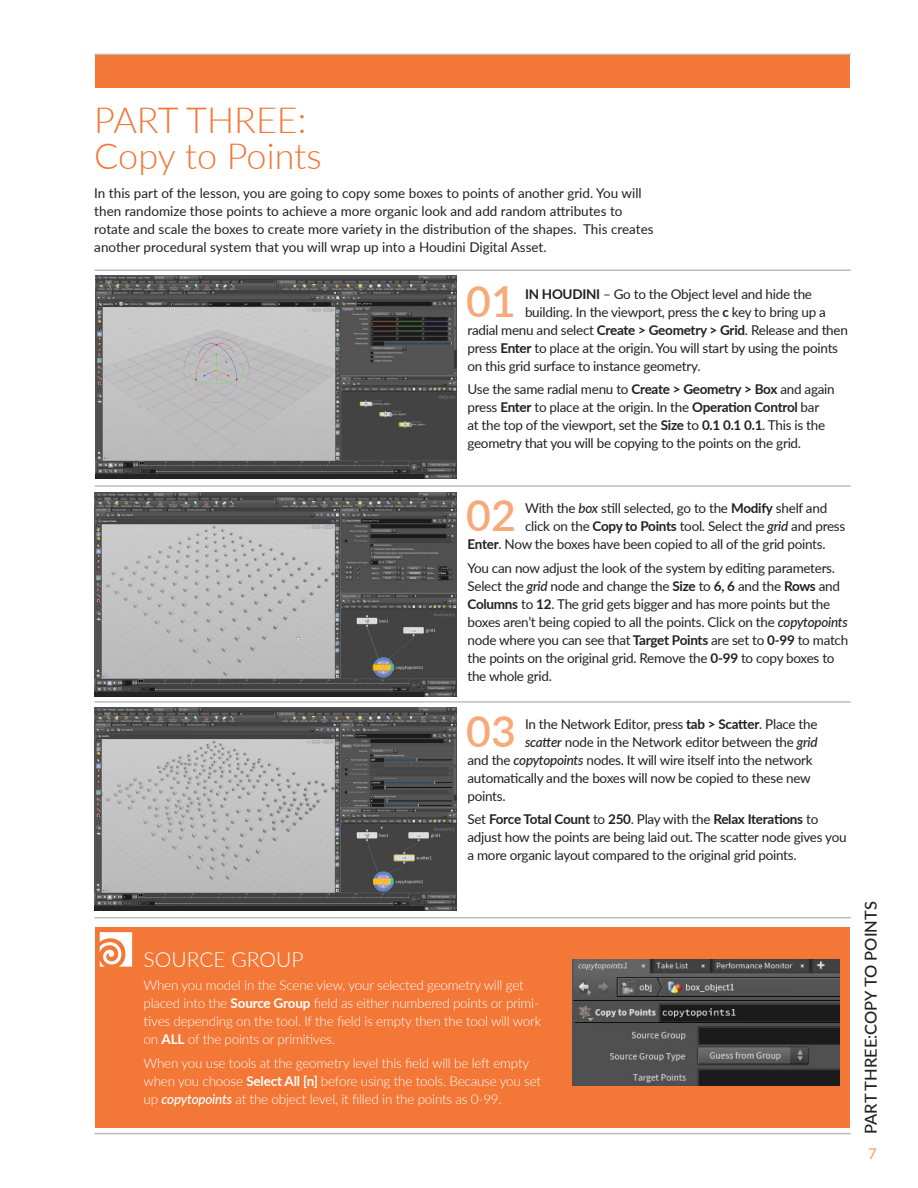
<style>
.page{position:relative;width:918px;height:1188px;background:#fff}
.page>*{position:absolute;margin:0;border:0;box-sizing:border-box;transform-origin:0 0}
.Numbered_Steps{font:600 42.75px "Lato";color:#f8a97a}
.Section_Title{font:300 36px/36px "Lato";color:#f37736}
.tip_title{font:300 21px "Lato";color:#fff}
.t1{font:500 16.5px "Lato";color:#231f20}
.t2{font:600 15px "Lato";color:#f8a97a}
.Numbered_Step_Paragr{font:13.5px/18px "Lato";letter-spacing:-.02em;color:#231f20}
.Numbered_Steps-2{font:13.5px "Lato";letter-spacing:-.02em;color:#231f20}
.tip_body{font:300 13.5px/18px "Lato";letter-spacing:-.015em;color:#fff}
.Intro_Text{font:13.5px/18px "Lato";color:#231f20}
.s1{font-weight:700}
.s2{font-weight:500;font-style:italic}
</style>
<div class="page">
<hr style="left:94px;top:1133px;width:757px;height:1px;background:#bcbdc0">
<hr style="left:94px;top:917px;width:757px;height:2px;background:#bcbdc0">
<hr style="left:94px;top:701px;width:757px;height:2px;background:#bcbdc0">
<hr style="left:94px;top:485px;width:757px;height:2px;background:#bcbdc0">
<hr style="left:94px;top:269px;width:757px;height:2px;background:#bcbdc0">
<hr style="left:94px;top:54px;width:757px;height:1px;background:#bcbdc0">
<div style="left:95px;top:56px;width:754px;height:32px;background:#f37736"></div>
<img style="left:95px;top:493px;width:362px;height:203px">
<img style="left:95px;top:707px;width:362px;height:204px">
<img style="left:95px;top:275px;width:362px;height:204px">
<div style="left:95px;top:927px;width:755px;height:201px;background:#f37736"></div>
<svg style="left:100px;top:932px;width:32px;height:35px"></svg>
<img style="left:572px;top:959px;width:267px;height:127px">
<p class="Section_Title" style="left:94px;top:101px;width:229px">PART THREE:<br>Copy to Points</p>
<p class="Intro_Text" style="left:94px;top:183px;width:561px">In this part of the lesson, you are going to copy some boxes to points of another grid. You will then randomize those points to achieve a more organic look and add random attributes to rotate and scale the boxes to create more variety in the distribution of the shapes. This creates another procedural system that you will wrap up into a Houdini Digital Asset.</p>
<p class="Numbered_Steps" style="left:466px;top:270px;width:51px">01</p>
<p class="Numbered_Steps-2" style="left:525px;top:284px;width:289px"><span class="s1">IN HOUDINI</span> – Go to the Object level and hide the</p>
<p class="Numbered_Steps-2" style="left:525px;top:302px;width:302px">building. In the viewport, press the <span class="s1">c</span> key to bring up a</p>
<p class="Numbered_Steps-2" style="left:467px;top:320px;width:382px">radial menu and select <span class="s1">Create &gt; Geometry &gt; Grid</span>. Release and then</p>
<p class="Numbered_Steps-2" style="left:467px;top:338px;width:372px">press <span class="s1">Enter</span> to place at the origin. You will start by using the points</p>
<p class="Numbered_Steps-2" style="left:467px;top:356px;width:235px">on this grid surface to instance geometry.</p>
<p class="Numbered_Step_Paragr" style="left:467px;top:380px;width:369px">Use the same radial menu to <span class="s1">Create &gt; Geometry &gt; Box</span> and again press <span class="s1">Enter</span> to place at the origin. In the <span class="s1">Operation Control</span> bar<br>at the top of the viewport, set the <span class="s1">Size</span> to <span class="s1">0.1 0.1 0.1</span>. This is the geometry that you will be copying to the points on the grid.</p>
<p class="Numbered_Steps" style="left:466px;top:485px;width:51px">02</p>
<p class="Numbered_Steps-2" style="left:525px;top:499px;width:304px">With the <span class="s2">box</span> still selected, go to the <span class="s1">Modify</span> shelf and</p>
<p class="Numbered_Steps-2" style="left:525px;top:517px;width:322px">click on the <span class="s1">Copy to Points</span> tool. Select the <span class="s2">grid</span> and press</p>
<p class="Numbered_Steps-2" style="left:467px;top:535px;width:360px"><span class="s1">Enter</span>. Now the boxes have been copied to all of the grid points.</p>
<p class="Numbered_Step_Paragr" style="left:467px;top:558px;width:382px">You can now adjust the look of the system by editing parameters.<br>Select the <span class="s2">grid</span> node and change the <span class="s1">Size</span> to <span class="s1">6, 6</span> and the <span class="s1">Rows</span> and <span class="s1">Columns</span> to <span class="s1">12</span>. The grid gets bigger and has more points but the boxes aren’t being copied to all the points. Click on the <span class="s2">copytopoints </span>node where you can see that <span class="s1">Target Points</span> are set to <span class="s1">0-99</span> to match the points on the original grid. Remove the <span class="s1">0-99</span> to copy boxes to the whole grid.</p>
<p class="Numbered_Steps" style="left:466px;top:700px;width:51px">03</p>
<p class="Numbered_Steps-2" style="left:525px;top:714px;width:294px">In the Network Editor, press <span class="s1">tab &gt; Scatter</span>. Place the</p>
<p class="Numbered_Steps-2" style="left:525px;top:732px;width:294px"><span class="s2">scatter</span> node in the Network editor between the <span class="s2">grid</span></p>
<p class="Numbered_Steps-2" style="left:467px;top:750px;width:347px">and the <span class="s2">copytopoints</span> nodes. It will wire itself into the network</p>
<p class="Numbered_Steps-2" style="left:467px;top:768px;width:345px">automatically and the boxes will now be copied to these new</p>
<p class="Numbered_Steps-2" style="left:467px;top:786px;width:40px">points.</p>
<p class="Numbered_Step_Paragr" style="left:467px;top:810px;width:381px">Set <span class="s1">Force Total Count</span> to <span class="s1">250</span>. Play with the <span class="s1">Relax Iterations</span> to adjust how the points are being laid out. The scatter node gives you a more organic layout compared to the original grid points.</p>
<p class="tip_title" style="left:144px;top:945px;width:161px">SOURCE GROUP</p>
<p class="tip_body" style="left:144px;top:976px;width:399px">When you model in the Scene view, your selected geometry will get placed into the <span class="s1">Source Group</span> field as either numbered points or primi&shy;tives depending on the tool. If the field is empty then the tool will work on <span class="s1">ALL</span> of the points or primitives.</p>
<p class="tip_body" style="left:144px;top:1053px;width:399px">When you use tools at the geometry level this field will be left empty when you choose <span class="s1">Select All [n]</span> before using the tools. Because you set up <span class="s2">copytopoints</span> at the object level, it filled in the points as 0-99.</p>
<p class="t1" style="left:859px;top:1134px;width:233px;rotate:-90deg">PART THREE:Copy to Points</p>
<p class="t2" style="left:868px;top:1143px;width:10px">7</p>
</div>
